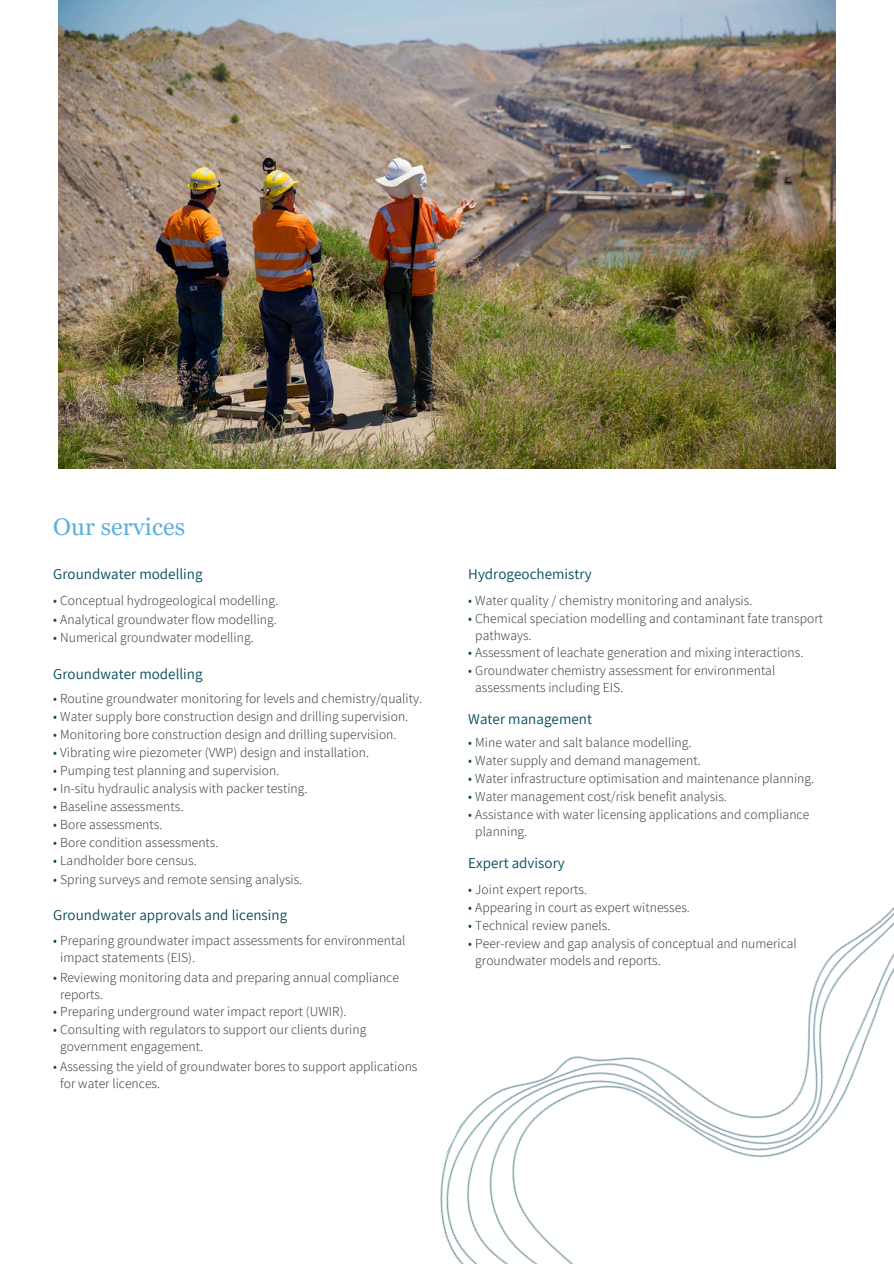
<style>
.page{position:relative;width:894px;height:1264px;background:#fff}
.page>*{position:absolute;margin:0;border:0;box-sizing:border-box;transform-origin:0 0}
.t1{font:24px "Georgia Pro";letter-spacing:.005em;color:#5db0d8}
.t2{font:15px "Assistant";letter-spacing:.005em;color:#054a59}
.t3{font:300 13.5px/17px "Assistant";letter-spacing:.005em;color:#414141}
.s1{color:#054a59}
</style>
<div class="page">
<img style="left:58px;top:0;width:777px;height:469px">
<img style="left:440px;top:907px;width:453px;height:356px">
<h1 class="t1" style="left:53px;top:512px;width:133px">Our services</h1>
<p class="t2" style="left:53px;top:563px;width:151px">Groundwater modelling</p>
<p class="t3" style="left:53px;top:591px;width:226px"><span class="s1">•</span> Conceptual hydrogeological modelling.</p>
<p class="t3" style="left:53px;top:611px;width:225px"><span class="s1">•</span> Analytical groundwater flow modelling.</p>
<p class="t3" style="left:53px;top:629px;width:202px"><span class="s1">•</span> Numerical groundwater modelling.</p>
<p class="t2" style="left:53px;top:663px;width:151px">Groundwater modelling</p>
<p class="t3" style="left:53px;top:690px;width:370px"><span class="s1">•</span> Routine groundwater monitoring for levels and chemistry/quality.</p>
<p class="t3" style="left:53px;top:708px;width:356px"><span class="s1">•</span> Water supply bore construction design and drilling supervision.</p>
<p class="t3" style="left:53px;top:726px;width:345px"><span class="s1">•</span> Monitoring bore construction design and drilling supervision.</p>
<p class="t3" style="left:53px;top:744px;width:317px"><span class="s1">•</span> Vibrating wire piezometer (VWP) design and installation.</p>
<p class="t3" style="left:53px;top:762px;width:228px"><span class="s1">•</span> Pumping test planning and supervision.</p>
<p class="t3" style="left:53px;top:780px;width:256px"><span class="s1">•</span> In-situ hydraulic analysis with packer testing.</p>
<p class="t3" style="left:53px;top:798px;width:132px"><span class="s1">•</span> Baseline assessments.</p>
<p class="t3" style="left:53px;top:816px;width:111px"><span class="s1">•</span> Bore assessments.</p>
<p class="t3" style="left:53px;top:834px;width:167px"><span class="s1">•</span> Bore condition assessments.</p>
<p class="t3" style="left:53px;top:852px;width:145px"><span class="s1">•</span> Landholder bore census.</p>
<p class="t3" style="left:53px;top:870px;width:250px"><span class="s1">•</span> Spring surveys and remote sensing analysis.</p>
<p class="t2" style="left:53px;top:905px;width:235px">Groundwater approvals and licensing</p>
<p class="t3" style="left:60px;top:931px;width:346px;text-indent:-7px"><span class="s1">•</span> Preparing groundwater impact assessments for environmental impact statements (EIS).</p>
<p class="t3" style="left:60px;top:968px;width:340px;text-indent:-7px"><span class="s1">•</span> Reviewing monitoring data and preparing annual compliance reports.</p>
<p class="t3" style="left:53px;top:1003px;width:295px"><span class="s1">•</span> Preparing underground water impact report (UWIR).</p>
<p class="t3" style="left:60px;top:1021px;width:307px;text-indent:-7px"><span class="s1">•</span> Consulting with regulators to support our clients during government engagement.</p>
<p class="t3" style="left:60px;top:1057px;width:358px;text-indent:-7px"><span class="s1">•</span> Assessing the yield of groundwater bores to support applications for water licences.</p>
<p class="t2" style="left:468px;top:563px;width:125px">Hydrogeochemistry</p>
<p class="t3" style="left:468px;top:591px;width:285px"><span class="s1">•</span> Water quality / chemistry monitoring and analysis.</p>
<p class="t3" style="left:475px;top:609px;width:349px;text-indent:-7px"><span class="s1">•</span> Chemical speciation modelling and contaminant fate transport pathways.</p>
<p class="t3" style="left:468px;top:644px;width:336px"><span class="s1">•</span> Assessment of leachate generation and mixing interactions.</p>
<p class="t3" style="left:475px;top:662px;width:301px;text-indent:-7px"><span class="s1">•</span> Groundwater chemistry assessment for environmental assessments including EIS.</p>
<p class="t2" style="left:468px;top:708px;width:125px">Water management</p>
<p class="t3" style="left:468px;top:733px;width:225px"><span class="s1">•</span> Mine water and salt balance modelling.</p>
<p class="t3" style="left:468px;top:751px;width:234px"><span class="s1">•</span> Water supply and demand management.</p>
<p class="t3" style="left:468px;top:769px;width:347px"><span class="s1">•</span> Water infrastructure optimisation and maintenance planning.</p>
<p class="t3" style="left:468px;top:787px;width:260px"><span class="s1">•</span> Water management cost/risk benefit analysis.</p>
<p class="t3" style="left:475px;top:805px;width:335px;text-indent:-7px"><span class="s1">•</span> Assistance with water licensing applications and compliance planning.</p>
<p class="t2" style="left:468px;top:852px;width:98px">Expert advisory</p>
<p class="t3" style="left:468px;top:880px;width:120px"><span class="s1">•</span> Joint expert reports.</p>
<p class="t3" style="left:468px;top:898px;width:223px"><span class="s1">•</span> Appearing in court as expert witnesses.</p>
<p class="t3" style="left:468px;top:916px;width:144px"><span class="s1">•</span> Technical review panels.</p>
<p class="t3" style="left:475px;top:934px;width:323px;text-indent:-7px"><span class="s1">•</span> Peer-review and gap analysis of conceptual and numerical groundwater models and reports.</p>
</div>
